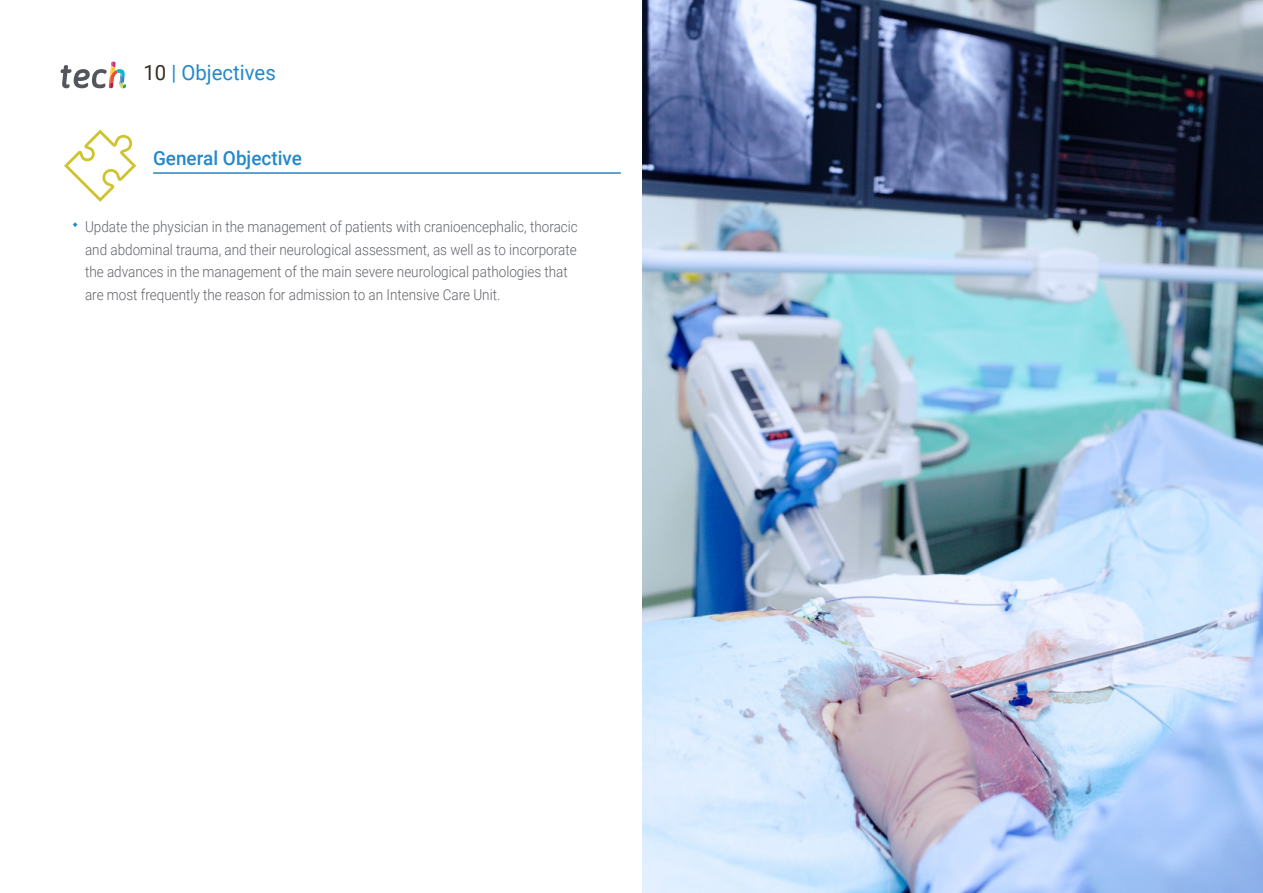
<style>
.page{position:relative;width:1263px;height:893px;background:#fff}
.page>*{position:absolute;margin:0;border:0;box-sizing:border-box;transform-origin:0 0}
.t1{font:21px "Roboto";color:#2488c9}
.t2{font:500 19.5px "Roboto";color:#2488c9}
.t3{font:300 15px/22.5px "Roboto";color:#61646a;scale:.9 1}
.s1{color:#312e20}
</style>
<div class="page">
<hr style="left:153px;top:173px;width:468px;height:1px;background:#2488c9">
<svg style="left:64px;top:130px;width:72px;height:72px"></svg>
<img style="left:642px;top:0;width:621px;height:893px">
<svg style="left:61px;top:62px;width:65px;height:27px"></svg>
<h1 class="t1" style="left:144px;top:57px;width:134px"><span class="s1">10</span> | Objectives</h1>
<h2 class="t2" style="left:153px;top:144px;width:150px">General Objective</h2>
<p class="t3" style="left:85px;top:215px;width:549px">Update the physician in the management of patients with cranioencephalic, thoracic and abdominal trauma, and their neurological assessment, as well as to incorporate the advances in the management of the main severe neurological pathologies that are most frequently the reason for admission to an Intensive Care Unit.</p>
</div>
